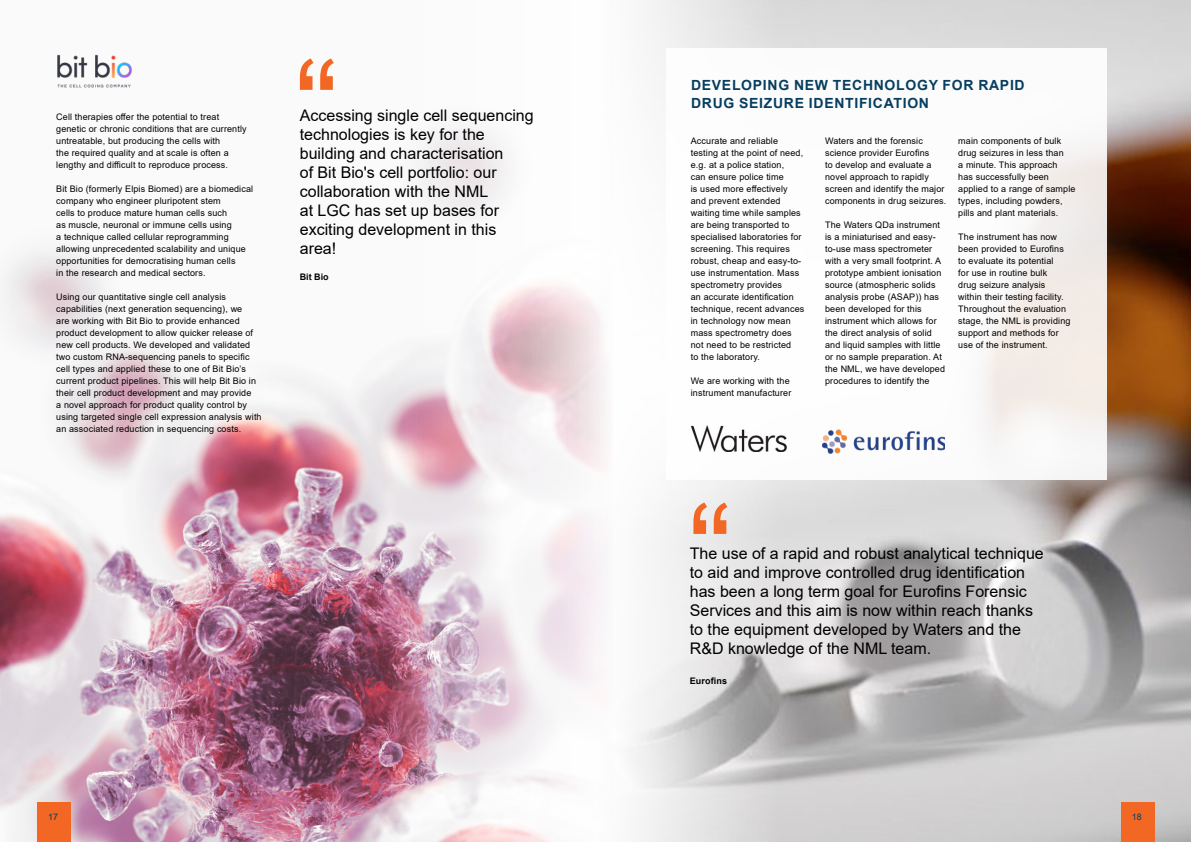
<style>
.page{position:relative;width:1191px;height:842px;background:#fff}
.page>*{position:absolute;margin:0;border:0;box-sizing:border-box;transform-origin:0 0}
.t1{font:134px "Arial";color:#f26724}
.t2{font:16px/19px "Arial";color:#000}
.t3{font:700 14px/18px "Arial";letter-spacing:.05em;color:#073e61}
.t4{font:9px/12px "Arial";letter-spacing:.015em;color:#000}
.t5{font:700 9px "Arial";letter-spacing:.015em;color:#000}
.t6{font:9px "Arial";color:#073e61}
</style>
<div class="page">
<img style="left:0;top:124px;width:596px;height:718px">
<img style="left:596px;top:0;width:595px;height:842px">
<div style="left:666px;top:48px;width:440px;height:432px;background:#fff"></div>
<div style="left:37px;top:802px;width:34px;height:40px;background:#f26724"></div>
<div style="left:1121px;top:802px;width:33px;height:40px;background:#f26724"></div>
<img style="left:691px;top:426px;width:96px;height:26px">
<img style="left:823px;top:429px;width:121px;height:25px">
<img style="left:57px;top:54px;width:75px;height:34px">
<p class="t4" style="left:56px;top:111px;width:192px">Cell therapies offer the potential to treat genetic or chronic conditions that are currently untreatable, but producing the cells with<br>the required quality and at scale is often a lengthy and difficult to reproduce process.</p>
<p class="t4" style="left:56px;top:183px;width:198px">Bit Bio (formerly Elpis Biomed) are a biomedical company who engineer pluripotent stem<br>cells to produce mature human cells such<br>as muscle, neuronal or immune cells using<br>a technique called cellular reprogramming allowing unprecedented scalability and unique opportunities for democratising human cells<br>in the research and medical sectors.</p>
<p class="t4" style="left:56px;top:291px;width:207px">Using our quantitative single cell analysis capabilities (next generation sequencing), we<br>are working with Bit Bio to provide enhanced product development to allow quicker release of new cell products. We developed and validated two custom RNA-sequencing panels to specific cell types and applied these to one of Bit Bio’s current product pipelines. This will help Bit Bio in their cell product development and may provide<br>a novel approach for product quality control by using targeted single cell expression analysis with an associated reduction in sequencing costs.</p>
<h1 class="t1" style="left:294px;top:17px;width:46px">“</h1>
<h2 class="t2" style="left:300px;top:106px;width:235px">Accessing single cell sequencing technologies is key for the building and characterisation<br>of Bit Bio's cell portfolio: our collaboration with the NML<br>at LGC has set up bases for exciting development in this area!</h2>
<p class="t5" style="left:300px;top:270px;width:30px">Bit Bio</p>
<h3 class="t3" style="left:691px;top:76px;width:335px">DEVELOPING NEW TECHNOLOGY FOR RAPID<br>DRUG SEIZURE IDENTIFICATION</h3>
<p class="t4" style="left:691px;top:135px;width:115px">Accurate and reliable testing at the point of need, e.g. at a police station,<br>can ensure police time<br>is used more effectively and prevent extended waiting time while samples are being transported to specialised laboratories for screening. This requires robust, cheap and easy-to&shy;use instrumentation. Mass spectrometry provides<br>an accurate identification technique, recent advances in technology now mean mass spectrometry does not need to be restricted<br>to the laboratory.</p>
<p class="t4" style="left:691px;top:375px;width:102px">We are working with the instrument manufacturer</p>
<p class="t4" style="left:825px;top:135px;width:123px">Waters and the forensic science provider Eurofins<br>to develop and evaluate a novel approach to rapidly screen and identify the major components in drug seizures.</p>
<p class="t4" style="left:825px;top:219px;width:121px">The Waters QDa instrument is a miniaturised and easy&shy;to-use mass spectrometer with a very small footprint. A prototype ambient ionisation source (atmospheric solids analysis probe (ASAP)) has been developed for this instrument which allows for the direct analysis of solid and liquid samples with little or no sample preparation. At the NML, we have developed procedures to identify the</p>
<p class="t4" style="left:958px;top:135px;width:119px">main components of bulk drug seizures in less than<br>a minute. This approach<br>has successfully been applied to a range of sample types, including powders, pills and plant materials.</p>
<p class="t4" style="left:958px;top:231px;width:114px">The instrument has now been provided to Eurofins to evaluate its potential<br>for use in routine bulk<br>drug seizure analysis within their testing facility.<br>Throughout the evaluation stage, the NML is providing support and methods for use of the instrument.</p>
<h1 class="t1" style="left:688px;top:461px;width:46px">“</h1>
<p class="t2" style="left:690px;top:543px;width:355px">The use of a rapid and robust analytical technique to aid and improve controlled drug identification has been a long term goal for Eurofins Forensic Services and this aim is now within reach thanks to the equipment developed by Waters and the R&amp;D knowledge of the NML team.</p>
<p class="t5" style="left:690px;top:674px;width:39px">Eurofins</p>
<p class="t6" style="left:48px;top:811px;width:12px">17</p>
<p class="t6" style="left:1132px;top:811px;width:12px">18</p>
</div>
